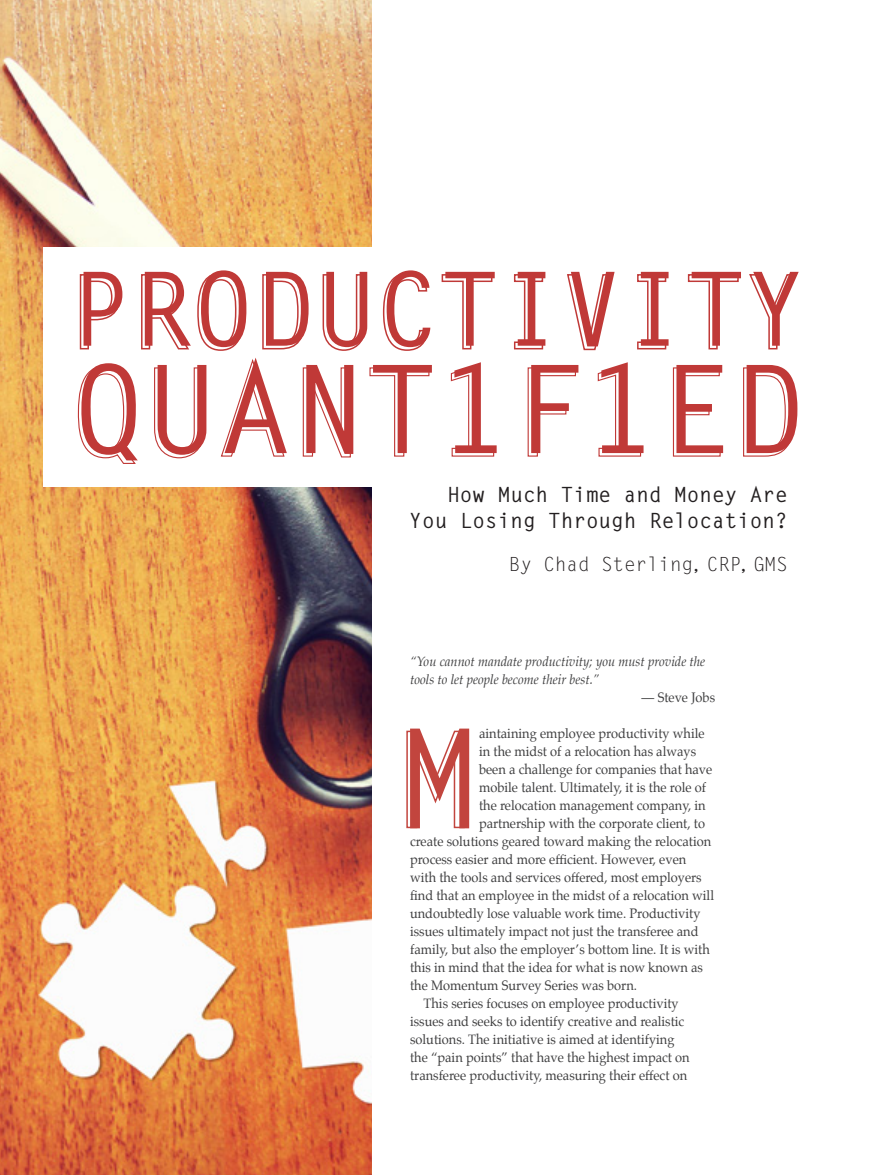
<style>
.page{position:relative;width:878px;height:1175px;background:#fff}
.page>*{position:absolute;margin:0;border:0;box-sizing:border-box;transform-origin:0 0}
.BODY___No_Indent{font:700 138.45px "Letter Gothic Std";color:#c2453e;scale:.95 1}
.t1{font:700 122.4px "Letter Gothic Std";color:#c03937}
.t2{font:700 102.6px "Letter Gothic Std";color:#c03937}
.t3{font:700 21px/25.5px "Letter Gothic Std";color:#231f20;text-align:right}
.t4{font:19.5px "Letter Gothic Std";letter-spacing:-.01em;color:#231f20}
.BODY___No_Indent-2{font:13.5px "Palatino";color:#3e3e3f;scale:.95 1}
.BODY___Indent{font:13.5px/18px "Palatino";color:#3e3e3f;scale:.95 1}
.BODY___No_Indent-3{font:italic 13.5px/18px "Palatino";color:#3e3e3f;scale:.95 1}
</style>
<div class="page">
<svg style="left:406px;top:730px;width:59px;height:99px"></svg>
<img style="left:0;top:0;width:372px;height:1174px">
<div style="left:43px;top:247px;width:794px;height:240px;background:#fff"></div>
<svg style="left:77px;top:365px;width:59px;height:99px"></svg>
<svg style="left:154px;top:367px;width:50px;height:92px"></svg>
<svg style="left:220px;top:359px;width:65px;height:98px"></svg>
<svg style="left:302px;top:367px;width:49px;height:91px"></svg>
<svg style="left:369px;top:367px;width:61px;height:90px"></svg>
<svg style="left:450px;top:364px;width:45px;height:93px"></svg>
<svg style="left:527px;top:367px;width:49px;height:90px"></svg>
<svg style="left:597px;top:364px;width:44px;height:93px"></svg>
<svg style="left:672px;top:367px;width:49px;height:90px"></svg>
<svg style="left:743px;top:367px;width:52px;height:90px"></svg>
<svg style="left:79px;top:274px;width:42px;height:76px"></svg>
<svg style="left:141px;top:274px;width:48px;height:76px"></svg>
<svg style="left:197px;top:272px;width:48px;height:79px"></svg>
<svg style="left:262px;top:274px;width:45px;height:76px"></svg>
<svg style="left:322px;top:274px;width:43px;height:77px"></svg>
<svg style="left:382px;top:272px;width:47px;height:79px"></svg>
<svg style="left:441px;top:274px;width:52px;height:76px"></svg>
<svg style="left:514px;top:274px;width:30px;height:76px"></svg>
<svg style="left:567px;top:274px;width:46px;height:77px"></svg>
<svg style="left:637px;top:274px;width:30px;height:76px"></svg>
<svg style="left:687px;top:274px;width:52px;height:76px"></svg>
<svg style="left:749px;top:274px;width:48px;height:76px"></svg>
<p class="t2" style="left:70px;top:246px;width:740px">PRODUCTIVITY</p>
<p class="t1" style="left:72px;top:334px;width:736px">QUANT1F1ED</p>
<p class="t3" style="left:409px;top:482px;width:380px">How Much Time and Money Are<br>You Losing Through Relocation?</p>
<p class="t4" style="left:509px;top:553px;width:280px">By Chad Sterling, CRP, GMS</p>
<p class="BODY___No_Indent-3" style="left:410px;top:652px;width:312px">“You cannot mandate productivity; you must provide the tools to let people become their best.”</p>
<p class="BODY___No_Indent-2" style="left:641px;top:686px;width:79px">— Steve Jobs</p>
<p class="BODY___No_Indent" style="left:400px;top:693px;width:85px">M</p>
<p class="BODY___No_Indent-2" style="left:479px;top:722px;width:239px">aintaining employee productivity while</p>
<p class="BODY___No_Indent-2" style="left:479px;top:740px;width:230px">in the midst of a relocation has always</p>
<p class="BODY___No_Indent-2" style="left:479px;top:758px;width:247px">been a challenge for companies that have</p>
<p class="BODY___No_Indent-2" style="left:479px;top:776px;width:240px">mobile talent. Ultimately, it is the role of</p>
<p class="BODY___No_Indent-2" style="left:479px;top:794px;width:240px">the relocation management company, in</p>
<p class="BODY___No_Indent-2" style="left:479px;top:812px;width:239px">partnership with the corporate client, to</p>
<p class="BODY___No_Indent-2" style="left:410px;top:830px;width:318px">create solutions geared toward making the relocation</p>
<p class="BODY___No_Indent-2" style="left:410px;top:848px;width:292px">process easier and more efficient. However, even</p>
<p class="BODY___No_Indent-2" style="left:410px;top:866px;width:308px">with the tools and services offered, most employers</p>
<p class="BODY___No_Indent-2" style="left:410px;top:884px;width:321px">find that an employee in the midst of a relocation will</p>
<p class="BODY___No_Indent-2" style="left:410px;top:902px;width:307px">undoubtedly lose valuable work time. Productivity</p>
<p class="BODY___No_Indent-2" style="left:410px;top:920px;width:305px">issues ultimately impact not just the transferee and</p>
<p class="BODY___No_Indent-2" style="left:410px;top:938px;width:317px">family, but also the employer’s bottom line. It is with</p>
<p class="BODY___No_Indent-2" style="left:410px;top:956px;width:310px">this in mind that the idea for what is now known as</p>
<p class="BODY___No_Indent-2" style="left:410px;top:974px;width:240px">the Momentum Survey Series was born.</p>
<p class="BODY___Indent" style="left:410px;top:994px;width:296px;text-indent:14px">This series focuses on employee productivity issues and seeks to identify creative and realistic solutions. The initiative is aimed at identifying the “pain points” that have the highest impact on transferee productivity, measuring their effect on</p>
</div>
